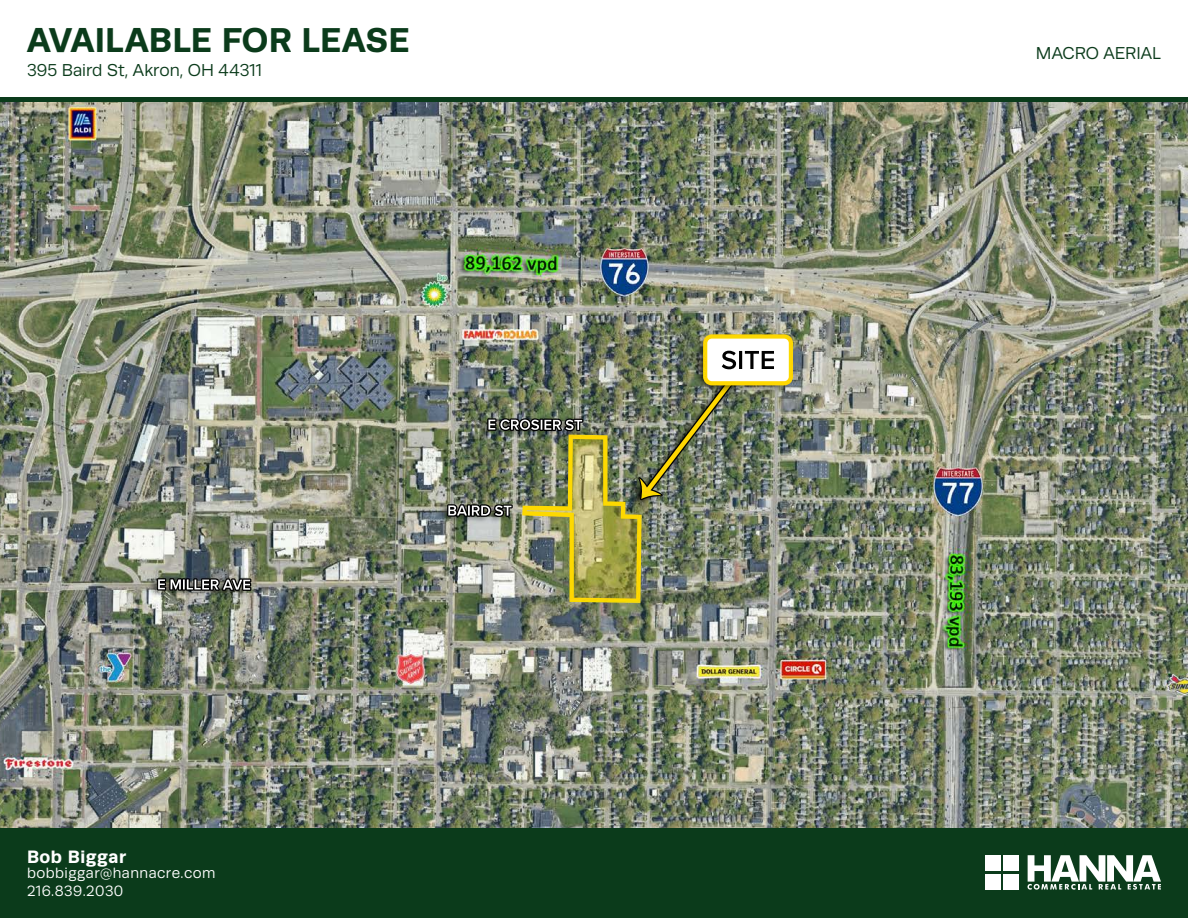
<style>
.page{position:relative;width:1188px;height:918px;background:#fff}
.page>*{position:absolute;margin:0;border:0;box-sizing:border-box;transform-origin:0 0}
.t1{font:700 34.65px "Runda";letter-spacing:.005em;color:#0b3b1b}
.t2{font:700 18px "Runda";letter-spacing:.03em;color:#fff}
.t3{font:17.4px "Runda";color:#0b3b1b}
.t4{font:15px/18px "Runda";letter-spacing:.03em;color:#fff}
</style>
<div class="page">
<img style="left:0;top:102px;width:1188px;height:726px">
<img style="left:522px;top:434px;width:120px;height:169px">
<img style="left:447px;top:504px;width:57px;height:13px">
<img style="left:157px;top:578px;width:63px;height:13px">
<img style="left:499px;top:418px;width:63px;height:13px">
<img style="left:638px;top:359px;width:111px;height:141px">
<img style="left:640px;top:360px;width:108px;height:139px">
<img style="left:703px;top:334px;width:90px;height:51px">
<img style="left:707px;top:339px;width:82px;height:42px">
<div style="left:0;top:828px;width:1188px;height:90px;background:#0b3b1b"></div>
<div style="left:0;top:97px;width:1188px;height:5px;background:#0b3b1b"></div>
<svg style="left:1027px;top:855px;width:134px;height:35px"></svg>
<div style="left:985px;top:855px;width:15px;height:16px;background:#fff"></div>
<div style="left:1004px;top:855px;width:15px;height:16px;background:#fff"></div>
<div style="left:985px;top:874px;width:15px;height:16px;background:#fff"></div>
<div style="left:1004px;top:874px;width:15px;height:16px;background:#fff"></div>
<h1 class="t1" style="left:27px;top:20px;width:384px">AVAILABLE FOR LEASE</h1>
<p class="t3" style="left:27px;top:60px;width:236px">395 Baird St, Akron, OH 44311</p>
<p class="t2" style="left:27px;top:846px;width:101px">Bob Biggar</p>
<p class="t4" style="left:27px;top:864px;width:190px">bobbiggar@hannacre.com<br>216.839.2030</p>
<p class="t3" style="left:1036px;top:43px;width:127px">MACRO AERIAL</p>
</div>
